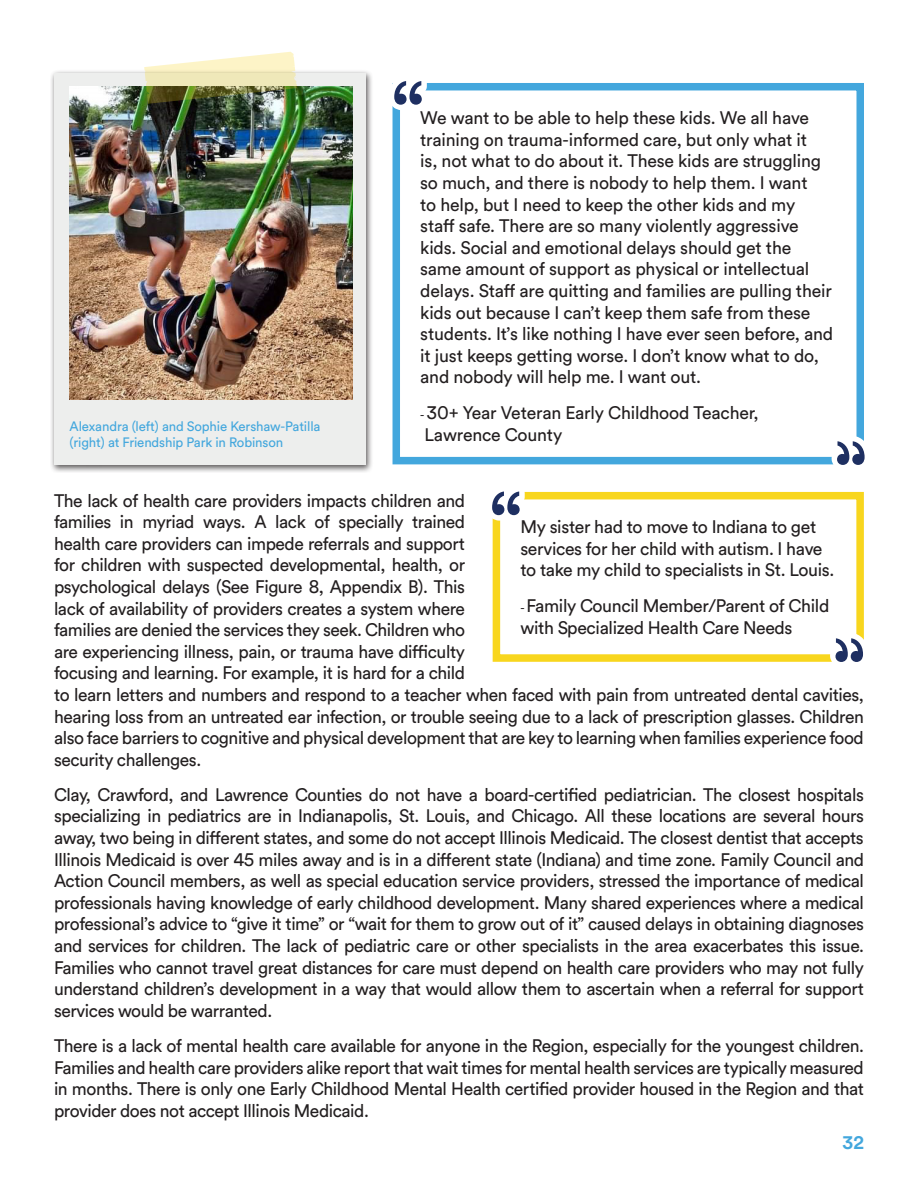
<style>
.page{position:relative;width:918px;height:1188px;background:#fff}
.page>*{position:absolute;margin:0;border:0;box-sizing:border-box;transform-origin:0 0}
.t1{font:18px/21.6px "Circular Air Pro";letter-spacing:-.025em;color:#231f20}
.t2{font:700 18px "Circular Air Pro";color:#43a7dd}
.t3{font:13.5px/16.2px "Circular Air Pro";letter-spacing:-.01em;color:#43a7dd}
.s1{font-size:12px}
</style>
<div class="page">
<div style="left:50px;top:69px;width:324px;height:404px;background:#231f20;opacity:.75"></div>
<div style="left:55px;top:74px;width:311px;height:391px;background:#edeeed"></div>
<svg style="left:144px;top:52px;width:153px;height:20px"></svg>
<div style="left:393px;top:83px;width:471px;height:381px;border:8px solid #43a7dd"></div>
<svg style="left:392px;top:81px;width:39px;height:33px"></svg>
<svg style="left:828px;top:430px;width:37px;height:35px"></svg>
<div style="left:493px;top:492px;width:371px;height:170px;border:8px solid #f8d61e"></div>
<svg style="left:492px;top:491px;width:37px;height:33px"></svg>
<svg style="left:826px;top:627px;width:38px;height:35px"></svg>
<img style="left:64px;top:72px;width:288px;height:328px">
<p class="t3" style="left:70px;top:417px;width:252px">Alexandra (left) and Sophie Kershaw-Patilla (right) at Friendship Park in Robinson</p>
<p class="t1" style="left:420px;top:106px;width:415px">We want to be able to help these kids. We all have training on trauma-informed care, but only what it<br>is, not what to do about it. These kids are struggling so much, and there is nobody to help them. I want<br>to help, but I need to keep the other kids and my staff safe. There are so many violently aggressive kids. Social and emotional delays should get the same amount of support as physical or intellectual delays. Staff are quitting and families are pulling their kids out because I can’t keep them safe from these students. It’s like nothing I have ever seen before, and it just keeps getting worse. I don’t know what to do, and nobody will help me. I want out.</p>
<p class="t1" style="left:420px;top:402px;width:340px"><span class="s1">-</span> 30+ Year Veteran Early Childhood Teacher,<br>Lawrence County</p>
<p class="t1" style="left:54px;top:489px;width:812px">The lack of health care providers impacts children and<br>families in myriad ways. A lack of specially trained<br>health care providers can impede referrals and support<br>for children with suspected developmental, health, or<br>psychological delays (See Figure 8, Appendix B). This<br>lack of availability of providers creates a system where<br>families are denied the services they seek. Children who<br>are experiencing illness, pain, or trauma have difficulty<br>focusing and learning. For example, it is hard for a child<br>to learn letters and numbers and respond to a teacher when faced with pain from untreated dental cavities, hearing loss from an untreated ear infection, or trouble seeing due to a lack of prescription glasses. Children also face barriers to cognitive and physical development that are key to learning when families experience food security challenges.</p>
<p class="t1" style="left:54px;top:783px;width:812px;text-align:justify">Clay, Crawford, and Lawrence Counties do not have a board-certified pediatrician. The closest hospitals specializing in pediatrics are in Indianapolis, St. Louis, and Chicago. All these locations are several hours away, two being in different states, and some do not accept Illinois Medicaid. The closest dentist that accepts Illinois Medicaid is over 45 miles away and is in a different state (Indiana) and time zone. Family Council and Action Council members, as well as special education service providers, stressed the importance of medical professionals having knowledge of early childhood development. Many shared experiences where a medical professional’s advice to “give it time” or “wait for them to grow out of it” caused delays in obtaining diagnoses and services for children. The lack of pediatric care or other specialists in the area exacerbates this issue.<br>Families who cannot travel great distances for care must depend on health care providers who may not fully understand children’s development in a way that would allow them to ascertain when a referral for support services would be warranted.</p>
<p class="t1" style="left:54px;top:1034px;width:812px;text-align:justify">There is a lack of mental health care available for anyone in the Region, especially for the youngest children.<br>Families and health care providers alike report that wait times for mental health services are typically measured in months. There is only one Early Childhood Mental Health certified provider housed in the Region and that provider does not accept Illinois Medicaid.</p>
<p class="t1" style="left:520px;top:515px;width:316px">My sister had to move to Indiana to get services for her child with autism. I have to take my child to specialists in St. Louis.</p>
<p class="t1" style="left:520px;top:594px;width:311px"><span class="s1">-</span> Family Council Member/Parent of Child with Specialized Health Care Needs</p>
<p class="t2" style="left:843px;top:1130px;width:23px">32</p>
</div>
